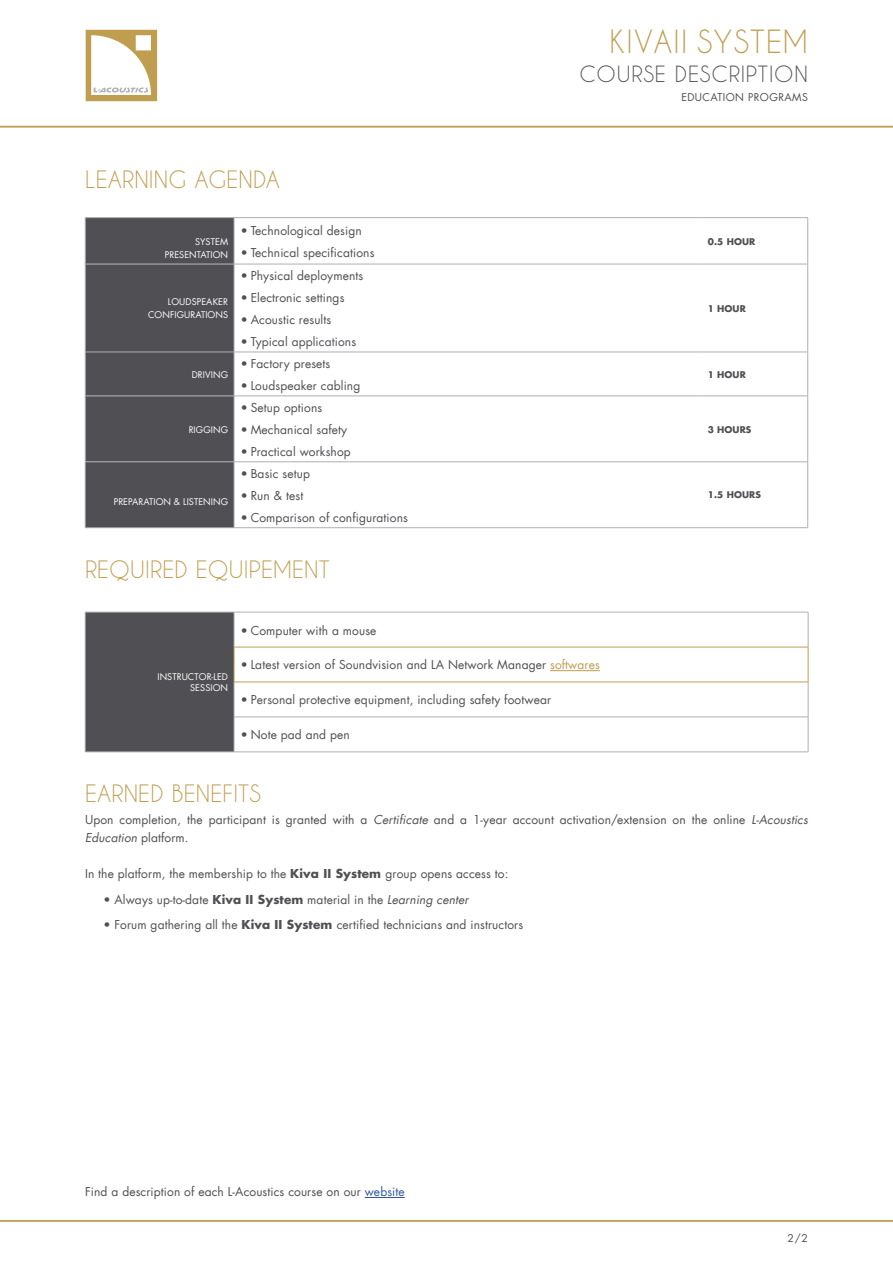
<style>
.page{position:relative;width:893px;height:1263px;background:#fff}
.page>*{position:absolute;margin:0;border:0;box-sizing:border-box;transform-origin:0 0}
.t1{font:30px "Caviar Dreams";letter-spacing:.04em;color:#c09e50}
.t2{font:22.5px "Caviar Dreams";letter-spacing:.01em;color:#c09e50}
.t3{font:21px "Caviar Dreams";letter-spacing:.04em;color:#504f53}
.t4{font:12px/18px "Futura LT";letter-spacing:.01em;color:#504f53}
.t5{font:10.5px "Futura LT";letter-spacing:.04em;color:#504f53}
.t6{font:9px/13.5px "Futura LT";letter-spacing:.01em;color:#fff;text-align:right}
.t7{font:700 9px "Futura Std";letter-spacing:.01em;color:#504f53}
.s1{font-weight:700}
.s2{color:#c09d51}
.s3{font-style:italic}
.s4{color:#30589b}
</style>
<div class="page">
<hr style="left:0;top:126px;width:893px;height:2px;background:#c09e50">
<hr style="left:0;top:1220px;width:893px;height:2px;background:#c09e50">
<svg style="left:86px;top:30px;width:71px;height:71px"></svg>
<div style="left:86px;top:218px;width:148px;height:243px;background:#504f53"></div>
<svg style="left:235px;top:218px;width:572px;height:245px"></svg>
<svg style="left:235px;top:353px;width:572px;height:108px"></svg>
<div style="left:85px;top:462px;width:149px;height:66px;background:#504f53"></div>
<hr style="left:85px;top:263px;width:149px;height:2px;background:#aeafb2">
<hr style="left:85px;top:395px;width:149px;height:1px;background:#aeafb2">
<hr style="left:702px;top:217px;width:106px;height:1px;background:#aeafb2">
<hr style="left:807px;top:218px;width:1px;height:46px;background:#aeafb2">
<hr style="left:702px;top:264px;width:106px;height:1px;background:#aeafb2">
<hr style="left:702px;top:461px;width:106px;height:1px;background:#aeafb2">
<hr style="left:807px;top:462px;width:1px;height:65px;background:#aeafb2">
<hr style="left:702px;top:527px;width:106px;height:1px;background:#aeafb2">
<hr style="left:807px;top:264px;width:1px;height:88px;background:#aeafb2">
<hr style="left:234px;top:264px;width:468px;height:1px;background:#aeafb2">
<hr style="left:234px;top:527px;width:468px;height:1px;background:#aeafb2">
<hr style="left:85px;top:217px;width:149px;height:1px;background:#aeafb2">
<hr style="left:85px;top:218px;width:1px;height:46px;background:#aeafb2">
<hr style="left:85px;top:264px;width:1px;height:88px;background:#aeafb2">
<hr style="left:234px;top:264px;width:1px;height:88px;background:#aeafb2">
<hr style="left:85px;top:352px;width:149px;height:1px;background:#aeafb2">
<hr style="left:85px;top:352px;width:1px;height:44px;background:#aeafb2">
<hr style="left:85px;top:396px;width:1px;height:66px;background:#aeafb2">
<hr style="left:234px;top:396px;width:1px;height:66px;background:#aeafb2">
<hr style="left:234px;top:217px;width:468px;height:1px;background:#aeafb2">
<hr style="left:234px;top:218px;width:1px;height:46px;background:#aeafb2">
<hr style="left:234px;top:461px;width:468px;height:1px;background:#aeafb2">
<hr style="left:234px;top:462px;width:1px;height:65px;background:#aeafb2">
<hr style="left:85px;top:527px;width:149px;height:1px;background:#aeafb2">
<hr style="left:234px;top:352px;width:468px;height:1px;background:#aeafb2">
<hr style="left:234px;top:352px;width:1px;height:44px;background:#aeafb2">
<hr style="left:234px;top:396px;width:468px;height:1px;background:#aeafb2">
<hr style="left:702px;top:352px;width:106px;height:1px;background:#aeafb2">
<hr style="left:807px;top:352px;width:1px;height:44px;background:#aeafb2">
<hr style="left:85px;top:461px;width:149px;height:1px;background:#aeafb2">
<hr style="left:85px;top:462px;width:1px;height:65px;background:#aeafb2">
<hr style="left:702px;top:396px;width:106px;height:1px;background:#aeafb2">
<hr style="left:807px;top:396px;width:1px;height:66px;background:#aeafb2">
<div style="left:85px;top:612px;width:149px;height:140px;background:#504f53"></div>
<svg style="left:235px;top:613px;width:573px;height:139px"></svg>
<hr style="left:234px;top:612px;width:574px;height:1px;background:#aeafb2">
<hr style="left:808px;top:612px;width:1px;height:35px;background:#aeafb2">
<hr style="left:808px;top:682px;width:1px;height:35px;background:#aeafb2">
<hr style="left:808px;top:717px;width:1px;height:35px;background:#aeafb2">
<hr style="left:234px;top:717px;width:574px;height:1px;background:#aeafb2">
<hr style="left:234px;top:752px;width:574px;height:1px;background:#aeafb2">
<hr style="left:85px;top:612px;width:149px;height:1px;background:#aeafb2">
<hr style="left:85px;top:612px;width:1px;height:35px;background:#aeafb2">
<hr style="left:234px;top:612px;width:1px;height:35px;background:#aeafb2">
<hr style="left:85px;top:647px;width:1px;height:35px;background:#aeafb2">
<hr style="left:85px;top:682px;width:1px;height:35px;background:#aeafb2">
<hr style="left:234px;top:682px;width:1px;height:35px;background:#aeafb2">
<hr style="left:85px;top:717px;width:1px;height:35px;background:#aeafb2">
<hr style="left:234px;top:717px;width:1px;height:35px;background:#aeafb2">
<hr style="left:85px;top:752px;width:149px;height:1px;background:#aeafb2">
<hr style="left:234px;top:647px;width:574px;height:1px;background:#c19f51">
<hr style="left:234px;top:647px;width:1px;height:35px;background:#c19f51">
<hr style="left:808px;top:647px;width:1px;height:35px;background:#c19f51">
<hr style="left:234px;top:682px;width:574px;height:1px;background:#c19f51">
<hr style="left:550px;top:670px;width:50px;height:1px;background:#c09d51">
<hr style="left:365px;top:1197px;width:40px;height:1px;background:#30589b">
<h2 class="t2" style="left:85px;top:166px;width:196px">LEARNING AGENDA</h2>
<p class="t6" style="left:165px;top:235px;width:65px">SYSTEM<br>PRESENTATION</p>
<p class="t6" style="left:148px;top:295px;width:82px">LOUDSPEAKER<br>CONFIGURATIONS</p>
<p class="t6" style="left:192px;top:368px;width:38px">DRIVING</p>
<p class="t6" style="left:189px;top:423px;width:41px">RIGGING</p>
<p class="t6" style="left:114px;top:495px;width:116px">PREPARATION &amp; LISTENING</p>
<p class="t4" style="left:240px;top:221px;width:123px"><span class="s1">•</span> Technological design</p>
<p class="t4" style="left:240px;top:243px;width:136px"><span class="s1">•</span> Technical specifications</p>
<p class="t4" style="left:240px;top:267px;width:125px"><span class="s1">•</span> Physical deployments</p>
<p class="t4" style="left:240px;top:289px;width:106px"><span class="s1">•</span> Electronic settings</p>
<p class="t4" style="left:240px;top:311px;width:93px"><span class="s1">•</span> Acoustic results</p>
<p class="t4" style="left:240px;top:333px;width:118px"><span class="s1">•</span> Typical applications</p>
<p class="t4" style="left:240px;top:355px;width:92px"><span class="s1">•</span> Factory presets</p>
<p class="t4" style="left:240px;top:377px;width:122px"><span class="s1">•</span> Loudspeaker cabling</p>
<p class="t4" style="left:240px;top:398px;width:84px"><span class="s1">•</span> Setup options</p>
<p class="t4" style="left:240px;top:420px;width:109px"><span class="s1">•</span> Mechanical safety</p>
<p class="t4" style="left:240px;top:442px;width:112px"><span class="s1">•</span> Practical workshop</p>
<p class="t4" style="left:240px;top:464px;width:71px"><span class="s1">•</span> Basic setup</p>
<p class="t4" style="left:240px;top:486px;width:65px"><span class="s1">•</span> Run &amp; test</p>
<p class="t4" style="left:240px;top:508px;width:169px"><span class="s1">•</span> Comparison of configurations</p>
<h2 class="t2" style="left:85px;top:556px;width:246px">REQUIRED EQUIPEMENT</h2>
<h1 class="t1" style="left:609px;top:24px;width:200px">KIVAII SYSTEM</h1>
<h3 class="t3" style="left:579px;top:61px;width:230px">COURSE DESCRIPTION</h3>
<p class="t5" style="left:681px;top:91px;width:128px">EDUCATION PROGRAMS</p>
<p class="t7" style="left:708px;top:235px;width:49px">0.5 HOUR</p>
<p class="t7" style="left:708px;top:302px;width:40px">1 HOUR</p>
<p class="t7" style="left:708px;top:368px;width:40px">1 HOUR</p>
<p class="t7" style="left:708px;top:423px;width:45px">3 HOURS</p>
<p class="t7" style="left:708px;top:489px;width:55px">1.5 HOURS</p>
<p class="t6" style="left:157px;top:672px;width:72px;line-height:10.8px">INSTRUCTOR-LED<br>SESSION</p>
<p class="t4" style="left:240px;top:621px;width:138px"><span class="s1">•</span> Computer with a mouse</p>
<p class="t4" style="left:240px;top:656px;width:361px"><span class="s1">•</span> Latest version of Soundvision and LA Network Manager <span class="s2">softwares</span></p>
<p class="t4" style="left:240px;top:691px;width:313px"><span class="s1">•</span> Personal protective equipment, including safety footwear</p>
<p class="t4" style="left:240px;top:726px;width:111px"><span class="s1">•</span> Note pad and pen</p>
<h2 class="t2" style="left:85px;top:780px;width:177px">EARNED BENEFITS</h2>
<p class="t4" style="left:85px;top:811px;width:724px">Upon completion, the participant is granted with a <span class="s3">Certificate</span> and a 1-year account activation/extension on the online <span class="s3">L-Acoustics<br>Education</span> platform.</p>
<p class="t4" style="left:85px;top:865px;width:425px">In the platform, the membership to the <span class="s1">Kiva II System</span> group opens access to:</p>
<p class="t4" style="left:103px;top:890px;width:367px">• Always up-to-date <span class="s1">Kiva II System</span> material in the <span class="s3">Learning center</span></p>
<p class="t4" style="left:103px;top:916px;width:421px">• Forum gathering all the <span class="s1">Kiva II System</span> certified technicians and instructors</p>
<p class="t4" style="left:85px;top:1183px;width:321px">Find a description of each L-Acoustics course on our <span class="s4">website</span></p>
<p class="t5" style="left:787px;top:1231px;width:22px">2/2</p>
</div>
